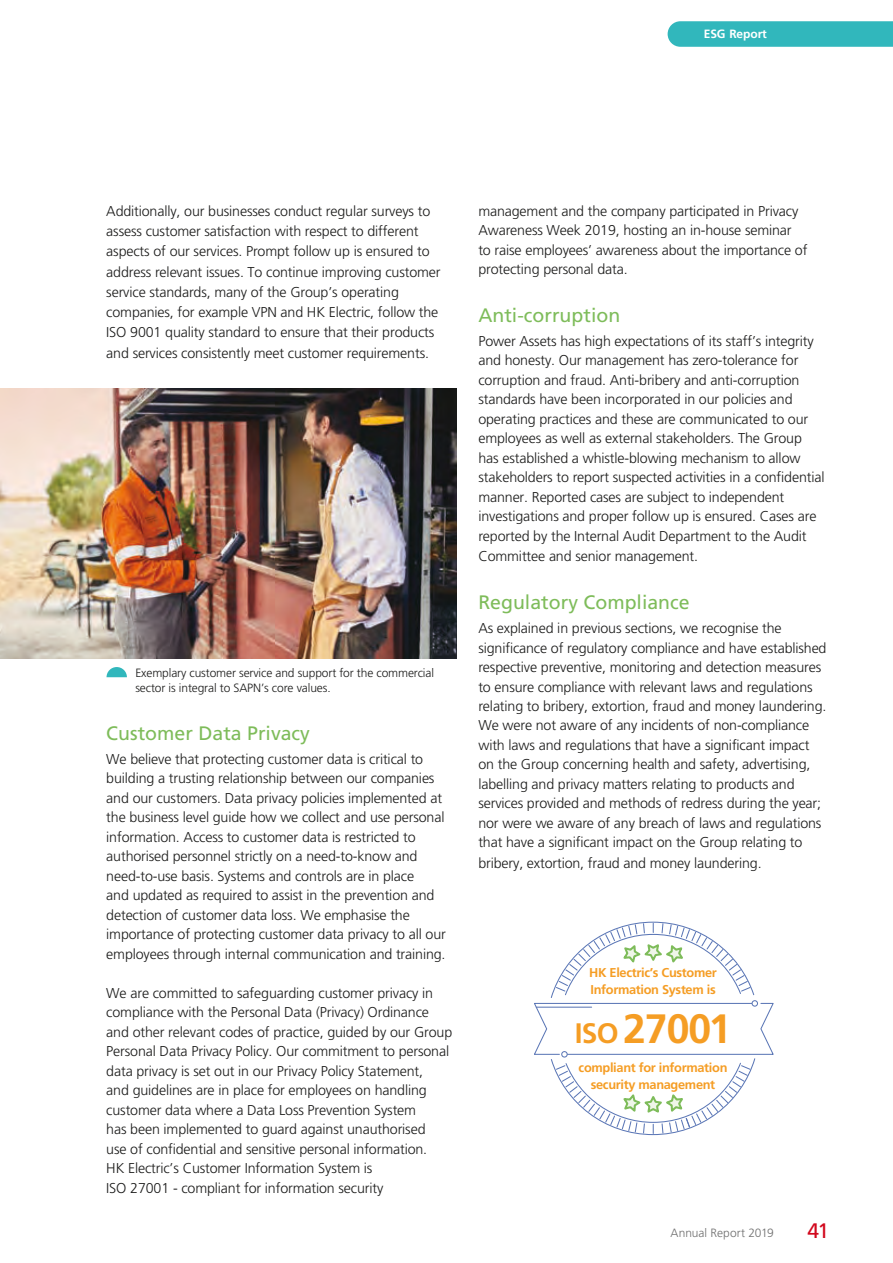
<style>
.page{position:relative;width:893px;height:1263px;background:#fff}
.page>*{position:absolute;margin:0;border:0;box-sizing:border-box;transform-origin:0 0}
.t1{font:700 40.95px "Frutiger LT Std";letter-spacing:-.025em;color:#f59d24}
.t2{font:21px "Frutiger LT Std";color:#d2081d}
.t3{font:19.5px "Frutiger LT Std";color:#7ebc5a}
.t4{font:300 14.25px/19.5px "Frutiger LT Std";letter-spacing:-.01em;color:#1c1c1b}
.t5{font:700 12.75px/17.2px "Frutiger LT Std";letter-spacing:-.025em;color:#f59d24;text-align:center}
.t6{font:300 12px/15px "Frutiger LT Std";letter-spacing:-.01em;color:#1c1c1b}
.t7{font:300 12px "Frutiger LT Std";color:#6f6f6f}
.t8{font:700 12px "Frutiger LT Std";letter-spacing:-.01em;color:#fff}
.s1{font-size:28.2px}
</style>
<div class="page">
<svg style="left:668px;top:21px;width:225px;height:26px;background:#36b9bd"></svg>
<img style="left:0;top:389px;width:457px;height:269px">
<svg style="left:107px;top:667px;width:20px;height:10px"></svg>
<svg style="left:534px;top:921px;width:240px;height:214px"></svg>
<hr style="left:536px;top:1007px;width:56px;height:1px;background:#5975b5">
<p class="t8" style="left:704px;top:27px;width:65px">ESG Report</p>
<p class="t4" style="left:106px;top:201px;width:336px;line-height:20.2px">Additionally, our businesses conduct regular surveys to assess customer satisfaction with respect to different aspects of our services. Prompt follow up is ensured to address relevant issues. To continue improving customer service standards, many of the Group’s operating companies, for example VPN and HK Electric, follow the ISO 9001 quality standard to ensure that their products and services consistently meet customer requirements.</p>
<p class="t6" style="left:135px;top:665px;width:300px">Exemplary customer service and support for the commercial sector is integral to SAPN’s core values.</p>
<h3 class="t3" style="left:106px;top:722px;width:205px">Customer Data Privacy</h3>
<p class="t4" style="left:106px;top:749px;width:341px">We believe that protecting customer data is critical to building a trusting relationship between our companies and our customers. Data privacy policies implemented at the business level guide how we collect and use personal information. Access to customer data is restricted to authorised personnel strictly on a need-to-know and need-to-use basis. Systems and controls are in place<br>and updated as required to assist in the prevention and detection of customer data loss. We emphasise the importance of protecting customer data privacy to all our employees through internal communication and training.</p>
<p class="t4" style="left:106px;top:983px;width:347px">We are committed to safeguarding customer privacy in compliance with the Personal Data (Privacy) Ordinance and other relevant codes of practice, guided by our Group Personal Data Privacy Policy. Our commitment to personal data privacy is set out in our Privacy Policy Statement,<br>and guidelines are in place for employees on handling customer data where a Data Loss Prevention System<br>has been implemented to guard against unauthorised<br>use of confidential and sensitive personal information.<br>HK Electric’s Customer Information System is<br>ISO 27001 - compliant for information security</p>
<p class="t4" style="left:478px;top:201px;width:331px">management and the company participated in Privacy Awareness Week 2019, hosting an in-house seminar to raise employees’ awareness about the importance of protecting personal data.</p>
<h3 class="t3" style="left:478px;top:304px;width:143px">Anti-corruption</h3>
<p class="t4" style="left:478px;top:331px;width:348px">Power Assets has high expectations of its staff’s integrity and honesty. Our management has zero-tolerance for corruption and fraud. Anti-bribery and anti-corruption standards have been incorporated in our policies and operating practices and these are communicated to our employees as well as external stakeholders. The Group has established a whistle-blowing mechanism to allow stakeholders to report suspected activities in a confidential manner. Reported cases are subject to independent investigations and proper follow up is ensured. Cases are reported by the Internal Audit Department to the Audit Committee and senior management.</p>
<h3 class="t3" style="left:478px;top:591px;width:213px">Regulatory Compliance</h3>
<p class="t4" style="left:478px;top:618px;width:350px">As explained in previous sections, we recognise the significance of regulatory compliance and have established respective preventive, monitoring and detection measures to ensure compliance with relevant laws and regulations relating to bribery, extortion, fraud and money laundering.<br>We were not aware of any incidents of non-compliance with laws and regulations that have a significant impact on the Group concerning health and safety, advertising, labelling and privacy matters relating to products and services provided and methods of redress during the year; nor were we aware of any breach of laws and regulations that have a significant impact on the Group relating to bribery, extortion, fraud and money laundering.</p>
<p class="t5" style="left:589px;top:964px;width:129px;text-align:left">HK Electric’s Customer<br>Information System is</p>
<h1 class="t1" style="left:575px;top:1005px;width:158px"><span class="s1">ISO</span> 27001</h1>
<p class="t5" style="left:579px;top:1058px;width:150px">compliant for information security management</p>
<p class="t7" style="left:670px;top:1226px;width:105px">Annual Report 2019</p>
<h2 class="t2" style="left:808px;top:1218px;width:23px">41</h2>
</div>
